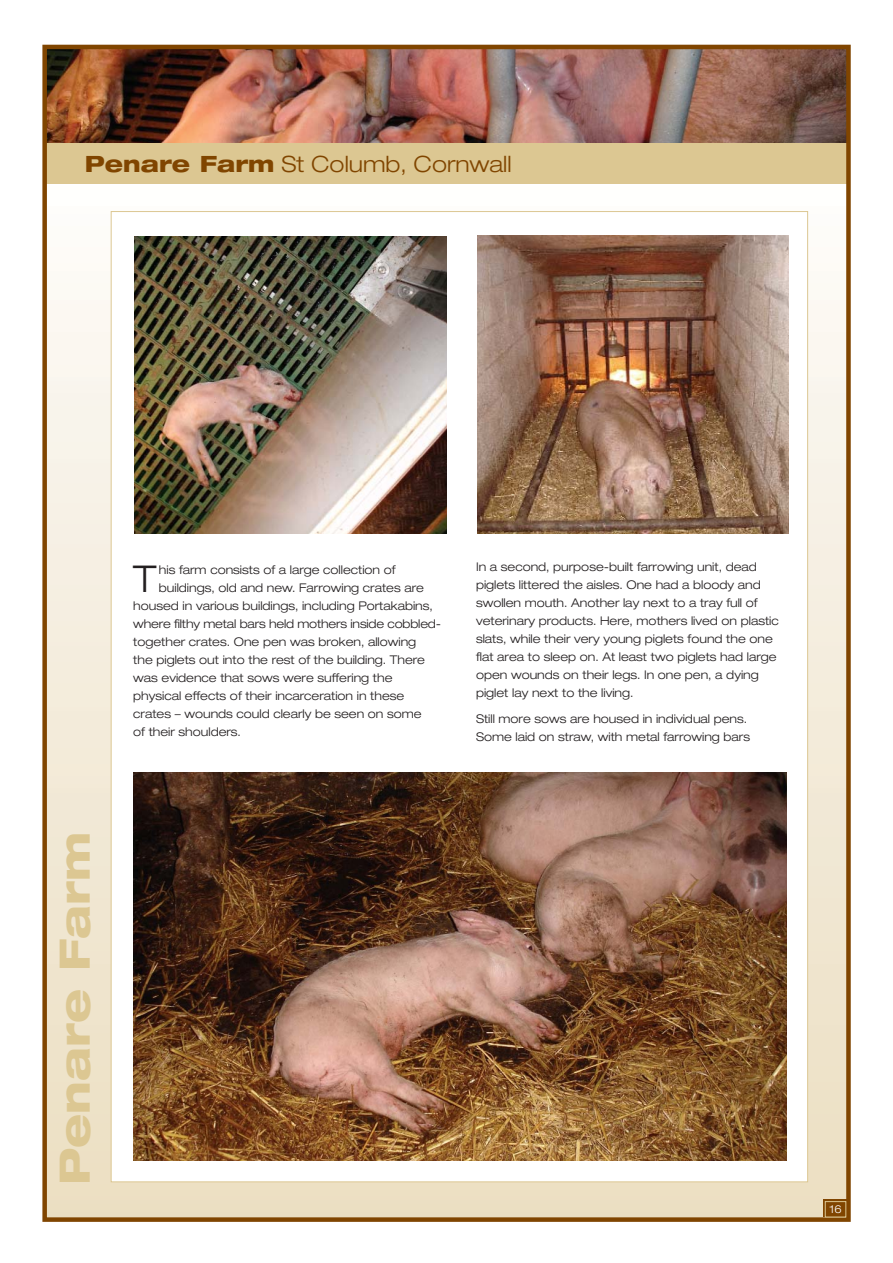
<style>
.page{position:relative;width:893px;height:1263px;background:#fff}
.page>*{position:absolute;margin:0;border:0;box-sizing:border-box;transform-origin:0 0}
.t1{font:800 expanded 42px "Helvetica Neue";color:#dcc792}
.t2{font:300 expanded 37.05px "Helvetica Neue";color:#231f20}
.t3{font:300 expanded 22.5px "Helvetica Neue";color:#804500}
.t4{font:300 expanded 12px/18px "Helvetica Neue";color:#231f20}
.t5{font:300 expanded 10.95px "Helvetica Neue";color:#fff}
.s1{font-weight:800}
</style>
<div class="page">
<img style="left:47px;top:50px;width:798px;height:94px">
<div style="left:46px;top:182px;width:801px;height:1036px;background:linear-gradient(to bottom,#fdfbf8,#ebddc0)"></div>
<div style="left:111px;top:212px;width:696px;height:970px;background:#fff"></div>
<div style="left:45px;top:144px;width:801px;height:40px;background:#dcc792"></div>
<div style="left:42px;top:45px;width:808px;height:1177px;border:4px solid #804500"></div>
<div style="left:823px;top:1199px;width:23px;height:18px;background:#804500"></div>
<div style="left:824px;top:1201px;width:22px;height:16px;border:1px solid #dcc792"></div>
<img style="left:133px;top:773px;width:653px;height:388px">
<img style="left:477px;top:235px;width:311px;height:299px">
<img style="left:134px;top:236px;width:312px;height:298px">
<h3 class="t3" style="left:85px;top:155px;width:428px"><span class="s1">Penare Farm</span> St Columb, Cornwall</h3>
<h1 class="t1" style="left:59px;top:1185px;width:355px;rotate:-90deg">Penare Farm</h1>
<h2 class="t2" style="left:133px;top:565px;width:25px">T</h2>
<p class="t4" style="left:159px;top:562px;width:238px">his farm consists of a large collection of</p>
<p class="t4" style="left:159px;top:580px;width:266px">buildings, old and new. Farrowing crates are</p>
<p class="t4" style="left:133px;top:598px;width:301px">housed in various buildings, including Portakabins,</p>
<p class="t4" style="left:133px;top:616px;width:309px">where filthy metal bars held mothers inside cobbled-</p>
<p class="t4" style="left:133px;top:634px;width:284px">together crates. One pen was broken, allowing</p>
<p class="t4" style="left:133px;top:652px;width:293px">the piglets out into the rest of the building. There</p>
<p class="t4" style="left:133px;top:670px;width:261px">was evidence that sows were suffering the</p>
<p class="t4" style="left:133px;top:688px;width:272px">physical effects of their incarceration in these</p>
<p class="t4" style="left:133px;top:706px;width:290px">crates – wounds could clearly be seen on some</p>
<p class="t4" style="left:133px;top:724px;width:109px">of their shoulders.</p>
<p class="t4" style="left:476px;top:559px;width:304px">In a second, purpose-built farrowing unit, dead piglets littered the aisles. One had a bloody and swollen mouth. Another lay next to a tray full of veterinary products. Here, mothers lived on plastic slats, while their very young piglets found the one flat area to sleep on. At least two piglets had large open wounds on their legs. In one pen, a dying piglet lay next to the living.</p>
<p class="t4" style="left:476px;top:711px;width:275px">Still more sows are housed in individual pens.<br>Some laid on straw, with metal farrowing bars</p>
<p class="t5" style="left:829px;top:1205px;width:14px">16</p>
</div>
